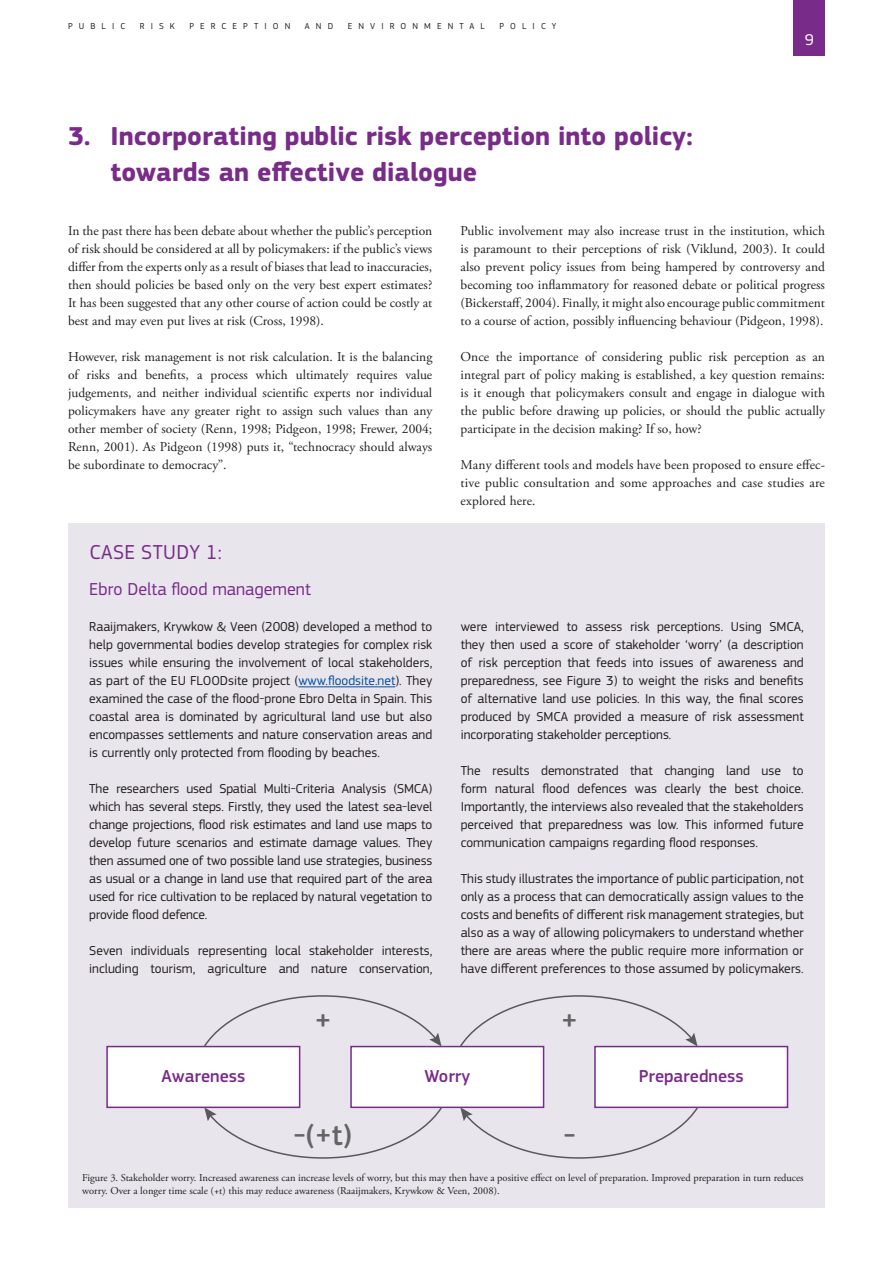
<style>
.page{position:relative;width:893px;height:1263px;background:#fff}
.page>*{position:absolute;margin:0;border:0;box-sizing:border-box;transform-origin:0 0}
.t1{font:500 30px "EC Square Sans Pro";color:#636466}
.t2{font:700 27px/36px "EC Square Sans Pro";color:#792b8a}
.t3{font:21px "EC Square Sans Pro";letter-spacing:.02em;color:#792b8a}
.t4{font:500 18px "EC Square Sans Pro";color:#792b8a}
.t5{font:18px "EC Square Sans Pro";color:#792b8a}
.t6{font:16.2px "EC Square Sans Pro";color:#fff}
.t7{font:13.5px/18px "EC Square Sans Pro";color:#231f20;text-align:justify}
.t8{font:13.5px/18px "Adobe Garamond Pro";color:#231f20;text-align:justify}
.t9{font:10.5px/12.6px "Adobe Garamond Pro";color:#231f20}
.t10{font:9px "EC Square Sans Pro";letter-spacing:.68em;color:#231f20}
.s1{color:#034ea2}
</style>
<div class="page">
<div style="left:794px;top:0;width:31px;height:55px;background:#792b8a"></div>
<div style="left:68px;top:523px;width:757px;height:684px;background:#e8e5ec"></div>
<div style="left:107px;top:1046px;width:193px;height:61px;background:#fff"></div>
<div style="left:106px;top:1046px;width:194px;height:62px;border:2px solid #792b8a"></div>
<div style="left:351px;top:1046px;width:193px;height:61px;background:#fff"></div>
<div style="left:350px;top:1046px;width:194px;height:62px;border:2px solid #792b8a"></div>
<div style="left:595px;top:1046px;width:192px;height:61px;background:#fff"></div>
<div style="left:594px;top:1046px;width:194px;height:62px;border:2px solid #792b8a"></div>
<svg style="left:204px;top:1105px;width:240px;height:54px"></svg>
<svg style="left:202px;top:995px;width:240px;height:53px"></svg>
<svg style="left:460px;top:1105px;width:240px;height:54px"></svg>
<svg style="left:458px;top:995px;width:240px;height:53px"></svg>
<hr style="left:298px;top:686px;width:97px;height:1px;background:#034ea2">
<p class="t10" style="left:68px;top:21px;width:59px">PUBLIC</p>
<p class="t10" style="left:140px;top:21px;width:37px">RISK</p>
<p class="t10" style="left:189px;top:21px;width:103px">PERCEPTION</p>
<p class="t10" style="left:305px;top:21px;width:30px">AND</p>
<p class="t10" style="left:348px;top:21px;width:139px">ENVIRONMENTAL</p>
<p class="t10" style="left:499px;top:21px;width:59px">POLICY</p>
<h2 class="t2" style="left:111px;top:119px;width:584px;text-indent:-43px">3. Incorporating public risk perception into policy: towards an effective dialogue</h2>
<p class="t6" style="left:805px;top:30px;width:11px">9</p>
<p class="t8" style="left:68px;top:222px;width:366px">In the past there has been debate about whether the public’s perception of risk should be considered at all by policymakers: if the public’s views differ from the experts only as a result of biases that lead to inaccuracies, then should policies be based only on the very best expert estimates?<br>It has been suggested that any other course of action could be costly at best and may even put lives at risk (Cross, 1998).</p>
<p class="t8" style="left:68px;top:348px;width:366px">However, risk management is not risk calculation. It is the balancing of risks and benefits, a process which ultimately requires value judgements, and neither individual scientific experts nor individual policymakers have any greater right to assign such values than any other member of society (Renn, 1998; Pidgeon, 1998; Frewer, 2004; Renn, 2001). As Pidgeon (1998) puts it, “technocracy should always be subordinate to democracy”.</p>
<h3 class="t3" style="left:90px;top:540px;width:134px">CASE STUDY 1:</h3>
<h3 class="t5" style="left:89px;top:579px;width:223px">Ebro Delta flood management</h3>
<p class="t7" style="left:89px;top:618px;width:345px">Raaijmakers, Krywkow &amp; Veen (2008) developed a method to help governmental bodies develop strategies for complex risk issues while ensuring the involvement of local stakeholders, as part of the EU FLOODsite project (<span class="s1">www.floodsite.net</span>). They examined the case of the flood-prone Ebro Delta in Spain. This coastal area is dominated by agricultural land use but also encompasses settlements and nature conservation areas and is currently only protected from flooding by beaches.</p>
<p class="t7" style="left:89px;top:780px;width:345px">The researchers used Spatial Multi-Criteria Analysis (SMCA) which has several steps. Firstly, they used the latest sea-level change projections, flood risk estimates and land use maps to develop future scenarios and estimate damage values. They then assumed one of two possible land use strategies, business as usual or a change in land use that required part of the area used for rice cultivation to be replaced by natural vegetation to provide flood defence.</p>
<p class="t7" style="left:89px;top:942px;width:345px">Seven individuals representing local stakeholder interests, including tourism, agriculture and nature conservation,</p>
<p class="t8" style="left:461px;top:222px;width:366px">Public involvement may also increase trust in the institution, which is paramount to their perceptions of risk (Viklund, 2003). It could also prevent policy issues from being hampered by controversy and becoming too inflammatory for reasoned debate or political progress (Bickerstaff, 2004). Finally, it might also encourage public commitment to a course of action, possibly influencing behaviour (Pidgeon, 1998).</p>
<p class="t8" style="left:461px;top:348px;width:366px">Once the importance of considering public risk perception as an integral part of policy making is established, a key question remains: is it enough that policymakers consult and engage in dialogue with the public before drawing up policies, or should the public actually participate in the decision making? If so, how?</p>
<p class="t8" style="left:461px;top:456px;width:366px">Many different tools and models have been proposed to ensure effec&shy;tive public consultation and some approaches and case studies are explored here.</p>
<p class="t7" style="left:461px;top:618px;width:345px">were interviewed to assess risk perceptions. Using SMCA, they then used a score of stakeholder ‘worry’ (a description of risk perception that feeds into issues of awareness and preparedness, see Figure 3) to weight the risks and benefits of alternative land use policies. In this way, the final scores produced by SMCA provided a measure of risk assessment incorporating stakeholder perceptions.</p>
<p class="t7" style="left:461px;top:762px;width:345px">The results demonstrated that changing land use to form natural flood defences was clearly the best choice.<br>Importantly, the interviews also revealed that the stakeholders perceived that preparedness was low. This informed future communication campaigns regarding flood responses.</p>
<p class="t7" style="left:461px;top:870px;width:345px">This study illustrates the importance of public participation, not only as a process that can democratically assign values to the costs and benefits of different risk management strategies, but also as a way of allowing policymakers to understand whether there are areas where the public require more information or have different preferences to those assumed by policymakers.</p>
<h3 class="t4" style="left:161px;top:1065px;width:85px">Awareness</h3>
<h1 class="t1" style="left:314px;top:1002px;width:19px">+</h1>
<h1 class="t1" style="left:561px;top:1002px;width:19px">+</h1>
<h3 class="t4" style="left:424px;top:1065px;width:47px">Worry</h3>
<h3 class="t4" style="left:639px;top:1065px;width:106px">Preparedness</h3>
<h1 class="t1" style="left:294px;top:1118px;width:60px">-(+t)</h1>
<h1 class="t1" style="left:564px;top:1118px;width:13px">-</h1>
<p class="t9" style="left:82px;top:1172px;width:723px">Figure 3. Stakeholder worry. Increased awareness can increase levels of worry, but this may then have a positive effect on level of preparation. Improved preparation in turn reduces worry. Over a longer time scale (+t) this may reduce awareness (Raaijmakers, Krywkow &amp; Veen, 2008).</p>
</div>
